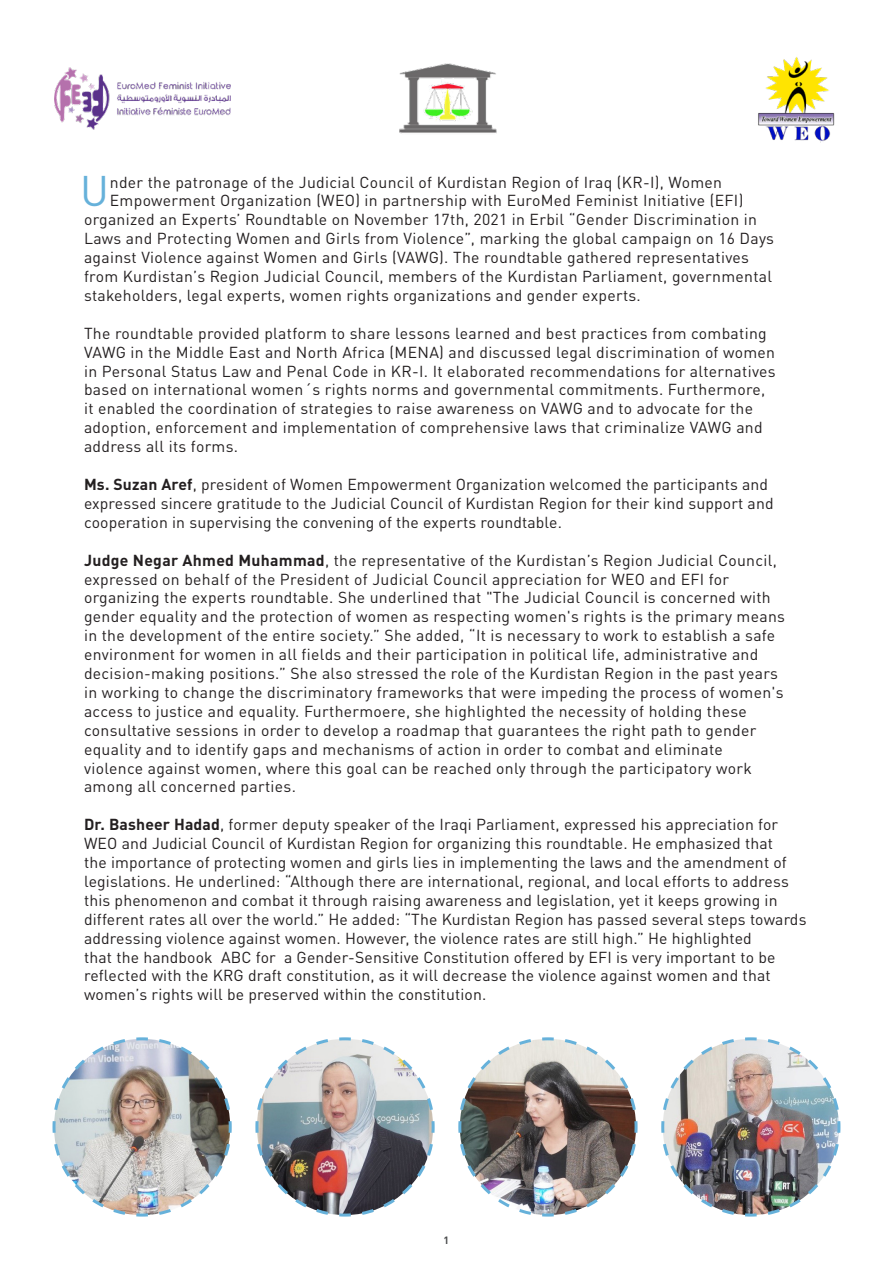
<style>
.page{position:relative;width:893px;height:1263px;background:#fff}
.page>*{position:absolute;margin:0;border:0;box-sizing:border-box;transform-origin:0 0}
.t1{font:42.3px "DIN Arabic";color:#66b1da}
.t2{font:15.75px/18.9px "DIN Arabic";letter-spacing:.02em;color:#231f20}
.t3{font:700 10.5px "DIN Arabic";color:#4b4c4d}
.s1{font-weight:700}
</style>
<div class="page">
<img style="left:54px;top:68px;width:176px;height:61px">
<img style="left:399px;top:63px;width:98px;height:71px">
<img style="left:758px;top:57px;width:77px;height:86px">
<img style="left:52px;top:1037px;width:180px;height:180px">
<img style="left:255px;top:1037px;width:180px;height:180px">
<img style="left:458px;top:1037px;width:180px;height:180px">
<img style="left:661px;top:1037px;width:180px;height:180px">
<h1 class="t1" style="left:80px;top:167px;width:30px">U</h1>
<p class="t2" style="left:110px;top:173px;width:614px">nder the patronage of the Judicial Council of Kurdistan Region of Iraq (KR-I), Women</p>
<p class="t2" style="left:110px;top:192px;width:635px">Empowerment Organization (WEO) in partnership with EuroMed Feminist Initiative (EFI)</p>
<p class="t2" style="left:84px;top:210px;width:674px">organized an Experts’ Roundtable on November 17th, 2021 in Erbil “Gender Discrimination in</p>
<p class="t2" style="left:84px;top:229px;width:692px">Laws and Protecting Women and Girls from Violence”, marking the global campaign on 16 Days</p>
<p class="t2" style="left:84px;top:248px;width:666px">against Violence against Women and Girls (VAWG). The roundtable gathered representatives</p>
<p class="t2" style="left:84px;top:267px;width:690px">from Kurdistan’s Region Judicial Council, members of the Kurdistan Parliament, governmental</p>
<p class="t2" style="left:84px;top:286px;width:558px">stakeholders, legal experts, women rights organizations and gender experts.</p>
<p class="t2" style="left:84px;top:324px;width:693px">The roundtable provided platform to share lessons learned and best practices from combating VAWG in the Middle East and North Africa (MENA) and discussed legal discrimination of women in Personal Status Law and Penal Code in KR-I. It elaborated recommendations for alternatives based on international women´s rights norms and governmental commitments. Furthermore, it enabled the coordination of strategies to raise awareness on VAWG and to advocate for the adoption, enforcement and implementation of comprehensive laws that criminalize VAWG and address all its forms.</p>
<p class="t2" style="left:84px;top:475px;width:691px"><span class="s1">Ms. Suzan Aref</span>, president of Women Empowerment Organization welcomed the participants and expressed sincere gratitude to the Judicial Council of Kurdistan Region for their kind support and cooperation in supervising the convening of the experts roundtable.</p>
<p class="t2" style="left:84px;top:551px;width:702px"><span class="s1">Judge Negar Ahmed Muhammad</span>, the representative of the Kurdistan’s Region Judicial Council, expressed on behalf of the President of Judicial Council appreciation for WEO and EFI for organizing the experts roundtable. She underlined that "The Judicial Council is concerned with gender equality and the protection of women as respecting women's rights is the primary means in the development of the entire society.” She added, “It is necessary to work to establish a safe environment for women in all fields and their participation in political life, administrative and decision-making positions.” She also stressed the role of the Kurdistan Region in the past years in working to change the discriminatory frameworks that were impeding the process of women's access to justice and equality. Furthermoere, she highlighted the necessity of holding these consultative sessions in order to develop a roadmap that guarantees the right path to gender equality and to identify gaps and mechanisms of action in order to combat and eliminate violence against women, where this goal can be reached only through the participatory work among all concerned parties.</p>
<p class="t2" style="left:84px;top:815px;width:724px"><span class="s1">Dr. Basheer Hadad</span>, former deputy speaker of the Iraqi Parliament, expressed his appreciation for WEO and Judicial Council of Kurdistan Region for organizing this roundtable. He emphasized that<br>the importance of protecting women and girls lies in implementing the laws and the amendment of legislations. He underlined: “Although there are international, regional, and local efforts to address this phenomenon and combat it through raising awareness and legislation, yet it keeps growing in different rates all over the world.” He added: “The Kurdistan Region has passed several steps towards addressing violence against women. However, the violence rates are still high.” He highlighted<br>that the handbook ABC for a Gender-Sensitive Constitution offered by EFI is very important to be reflected with the KRG draft constitution, as it will decrease the violence against women and that women’s rights will be preserved within the constitution.</p>
<p class="t3" style="left:444px;top:1234px;width:7px">1</p>
</div>
